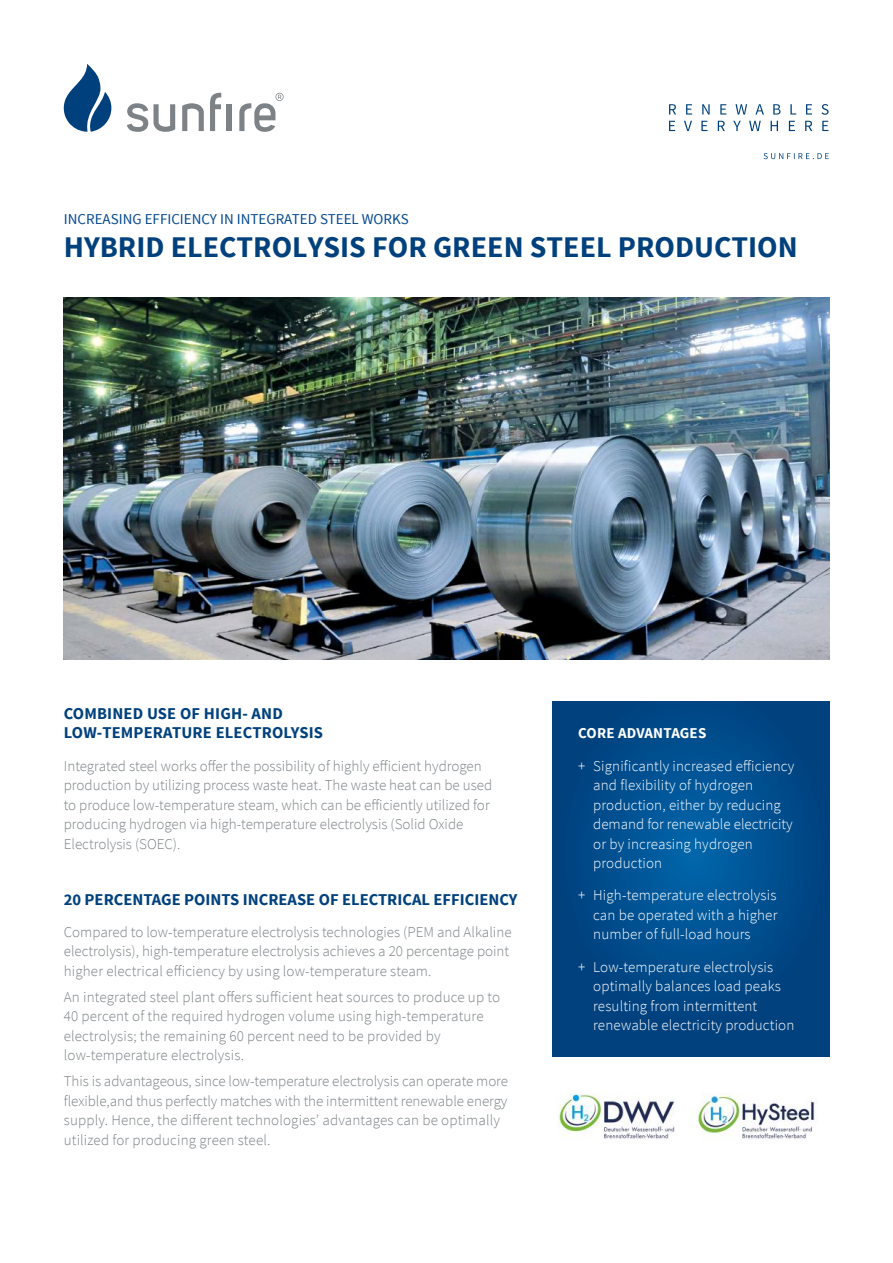
<style>
.page{position:relative;width:893px;height:1263px;background:#fff}
.page>*{position:absolute;margin:0;border:0;box-sizing:border-box;transform-origin:0 0}
.t1{font:700 30px "Source Sans Pro";color:#00417d}
.t2{font:700 16.5px/19.5px "Source Sans Pro";color:#00417d}
.t3{font:300 15px/19.5px "Source Sans Pro";color:#7c8286}
.t4{font:300 15px/19.5px "Source Sans Pro";letter-spacing:.01em;color:#fff}
.t5{font:15px "Source Sans Pro";color:#034890}
.t6{font:700 15px "Source Sans Pro";letter-spacing:.01em;color:#fff}
</style>
<div class="page">
<img style="left:559px;top:1093px;width:116px;height:47px">
<img style="left:693px;top:1093px;width:122px;height:47px">
<img style="left:64px;top:298px;width:765px;height:361px">
<svg style="left:553px;top:702px;width:276px;height:354px;background:#004a89"></svg>
<svg style="left:64px;top:64px;width:47px;height:68px"></svg>
<svg style="left:182px;top:103px;width:22px;height:28px"></svg>
<div style="left:227px;top:104px;width:5px;height:27px;background:#7c8286"></div>
<svg style="left:210px;top:93px;width:11px;height:38px"></svg>
<svg style="left:239px;top:93px;width:45px;height:39px"></svg>
<svg style="left:127px;top:103px;width:48px;height:29px"></svg>
<svg style="left:764px;top:153px;width:65px;height:6px"></svg>
<svg style="left:669px;top:121px;width:159px;height:10px"></svg>
<svg style="left:669px;top:104px;width:160px;height:11px"></svg>
<p class="t5" style="left:64px;top:209px;width:346px">INCREASING EFFICIENCY IN INTEGRATED STEEL WORKS</p>
<h1 class="t1" style="left:64px;top:227px;width:735px">HYBRID ELECTROLYSIS FOR GREEN STEEL PRODUCTION</h1>
<p class="t2" style="left:64px;top:704px;width:261px">COMBINED USE OF HIGH- AND<br>LOW-TEMPERATURE ELECTROLYSIS</p>
<p class="t3" style="left:64px;top:756px;width:430px">Integrated steel works offer the possibility of highly efficient hydrogen production by utilizing process waste heat. The waste heat can be used to produce low-temperature steam, which can be efficiently utilized for producing hydrogen via high-temperature electrolysis (Solid Oxide Electrolysis (SOEC).</p>
<p class="t2" style="left:64px;top:890px;width:455px">20 PERCENTAGE POINTS INCREASE OF ELECTRICAL EFFICIENCY</p>
<p class="t3" style="left:64px;top:922px;width:449px">Compared to low-temperature electrolysis technologies (PEM and Alkaline electrolysis), high-temperature electrolysis achieves a 20 percentage point higher electrical efficiency by using low-temperature steam.</p>
<p class="t3" style="left:64px;top:987px;width:438px">An integrated steel plant offers sufficient heat sources to produce up to 40 percent of the required hydrogen volume using high-temperature electrolysis; the remaining 60 percent need to be provided by low-temperature electrolysis.</p>
<p class="t3" style="left:64px;top:1071px;width:446px">This is advantageous, since low-temperature electrolysis can operate more flexible,and thus perfectly matches with the intermittent renewable energy supply. Hence, the different technologies’ advantages can be optimally utilized for producing green steel.</p>
<p class="t6" style="left:578px;top:724px;width:130px">CORE ADVANTAGES</p>
<p class="t4" style="left:593px;top:756px;width:203px;text-indent:-15px">+ Significantly increased efficiency and flexibility of hydrogen production, either by reducing demand for renewable electricity or by increasing hydrogen production</p>
<p class="t4" style="left:593px;top:886px;width:186px;text-align:justify;text-indent:-15px">+ High-temperature electrolysis can be operated with a higher number of full-load hours</p>
<p class="t4" style="left:593px;top:957px;width:203px;text-indent:-15px">+ Low-temperature electrolysis optimally balances load peaks resulting from intermittent renewable electricity production</p>
</div>
